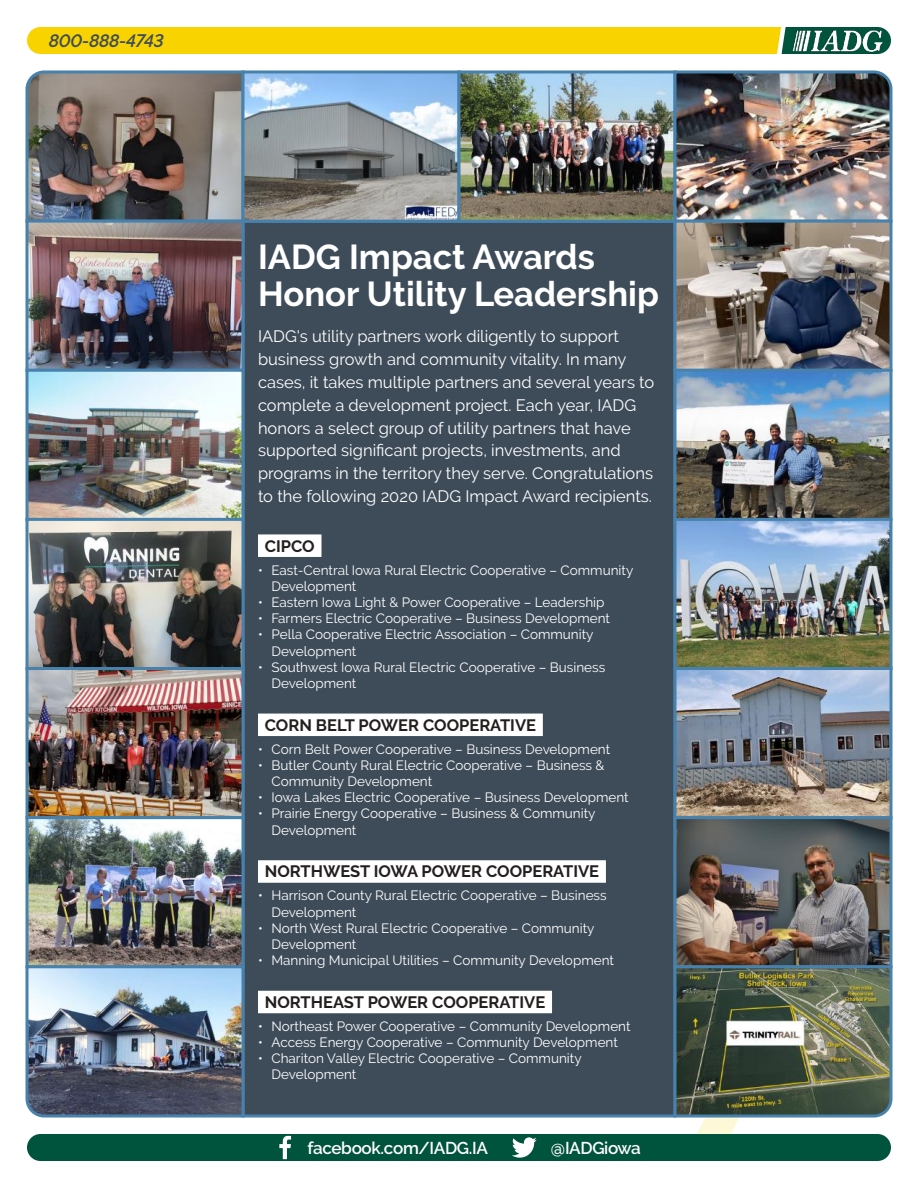
<style>
.page{position:relative;width:918px;height:1188px;background:#fff}
.page>*{position:absolute;margin:0;border:0;box-sizing:border-box;transform-origin:0 0}
.t1{font:700 34.5px/37.5px "Raleway";color:#fff}
.t2{font:italic 600 18px "Raleway";letter-spacing:-.02em;color:#3e4c59}
.t3{font:600 17.1px "Raleway";letter-spacing:-.02em;color:#fff}
.t4{font:16.5px/22.8px "Raleway";color:#fff}
.t5{font:700 16.5px "Raleway";color:#241f1f}
.t6{font:13.5px/16.2px "Raleway";color:#fff}
</style>
<div class="page">
<div style="left:27px;top:1134px;width:864px;height:27px;background:#00533d;border-radius:14px"></div>
<svg style="left:279px;top:1136px;width:12px;height:23px"></svg>
<svg style="left:512px;top:1137px;width:25px;height:21px"></svg>
<svg style="left:27px;top:27px;width:864px;height:27px"></svg>
<div style="left:243px;top:221px;width:432px;height:895px;background:#3e4c59"></div>
<div style="left:258px;top:534px;width:63px;height:23px;background:#fff"></div>
<div style="left:258px;top:714px;width:285px;height:22px;background:#fff"></div>
<div style="left:258px;top:860px;width:348px;height:23px;background:#fff"></div>
<div style="left:258px;top:991px;width:294px;height:22px;background:#fff"></div>
<img style="left:246px;top:74px;width:426px;height:145px">
<img style="left:25px;top:70px;width:220px;height:154px">
<div style="left:242px;top:70px;width:218px;height:153px;border:3px solid #4882ac"></div>
<div style="left:458px;top:70px;width:218px;height:153px;border:3px solid #4882ac"></div>
<img style="left:672px;top:70px;width:221px;height:154px">
<img style="left:30px;top:224px;width:210px;height:740px">
<div style="left:26px;top:220px;width:218px;height:152px;border:3px solid #4882ac"></div>
<img style="left:678px;top:224px;width:210px;height:740px">
<div style="left:674px;top:220px;width:218px;height:152px;border:3px solid #4882ac"></div>
<div style="left:26px;top:369px;width:218px;height:152px;border:3px solid #4882ac"></div>
<div style="left:674px;top:369px;width:218px;height:152px;border:3px solid #4882ac"></div>
<div style="left:26px;top:518px;width:218px;height:152px;border:3px solid #4882ac"></div>
<div style="left:674px;top:518px;width:218px;height:152px;border:3px solid #4882ac"></div>
<div style="left:26px;top:667px;width:218px;height:152px;border:3px solid #4882ac"></div>
<div style="left:674px;top:667px;width:218px;height:152px;border:3px solid #4882ac"></div>
<div style="left:26px;top:816px;width:218px;height:152px;border:3px solid #4882ac"></div>
<div style="left:674px;top:816px;width:218px;height:152px;border:3px solid #4882ac"></div>
<img style="left:25px;top:964px;width:221px;height:154px">
<img style="left:672px;top:964px;width:221px;height:155px">
<h2 class="t2" style="left:49px;top:31px;width:117px">800-888-4743</h2>
<h1 class="t1" style="left:258px;top:238px;width:402px">IADG Impact Awards<br>Honor Utility Leadership</h1>
<p class="t4" style="left:258px;top:325px;width:398px">IADG's utility partners work diligently to support business growth and community vitality. In many cases, it takes multiple partners and several years to complete a development project. Each year, IADG honors a select group of utility partners that have supported significant projects, investments, and programs in the territory they serve. Congratulations to the following 2020 IADG Impact Award recipients.</p>
<p class="t5" style="left:265px;top:536px;width:51px">CIPCO</p>
<p class="t6" style="left:272px;top:562px;width:363px;text-indent:-14px">• East-Central Iowa Rural Electric Cooperative – Community<br>Development</p>
<p class="t6" style="left:258px;top:594px;width:348px">• Eastern Iowa Light &amp; Power Cooperative – Leadership</p>
<p class="t6" style="left:258px;top:610px;width:354px">• Farmers Electric Cooperative – Business Development</p>
<p class="t6" style="left:272px;top:626px;width:324px;text-indent:-14px">• Pella Cooperative Electric Association – Community<br>Development</p>
<p class="t6" style="left:272px;top:659px;width:335px;text-indent:-14px">• Southwest Iowa Rural Electric Cooperative – Business<br>Development</p>
<p class="t5" style="left:265px;top:715px;width:273px">CORN BELT POWER COOPERATIVE</p>
<p class="t6" style="left:258px;top:741px;width:354px">• Corn Belt Power Cooperative – Business Development</p>
<p class="t6" style="left:272px;top:757px;width:335px;text-indent:-14px">• Butler County Rural Electric Cooperative – Business &amp;<br>Community Development</p>
<p class="t6" style="left:258px;top:789px;width:372px">• Iowa Lakes Electric Cooperative – Business Development</p>
<p class="t6" style="left:272px;top:806px;width:326px;text-indent:-14px">• Prairie Energy Cooperative – Business &amp; Community<br>Development</p>
<p class="t5" style="left:265px;top:862px;width:336px">NORTHWEST IOWA POWER COOPERATIVE</p>
<p class="t6" style="left:272px;top:887px;width:337px;text-indent:-14px">• Harrison County Rural Electric Cooperative – Business<br>Development</p>
<p class="t6" style="left:272px;top:920px;width:325px;text-indent:-14px">• North West Rural Electric Cooperative – Community<br>Development</p>
<p class="t6" style="left:258px;top:952px;width:358px">• Manning Municipal Utilities – Community Development</p>
<p class="t5" style="left:265px;top:993px;width:282px">NORTHEAST POWER COOPERATIVE</p>
<p class="t6" style="left:258px;top:1018px;width:374px">• Northeast Power Cooperative – Community Development</p>
<p class="t6" style="left:258px;top:1034px;width:361px">• Access Energy Cooperative – Community Development</p>
<p class="t6" style="left:272px;top:1050px;width:312px;text-indent:-14px">• Chariton Valley Electric Cooperative – Community<br>Development</p>
<p class="t3" style="left:307px;top:1138px;width:182px">facebook.com/IADG.IA</p>
<p class="t3" style="left:551px;top:1138px;width:91px">@IADGiowa</p>
</div>
